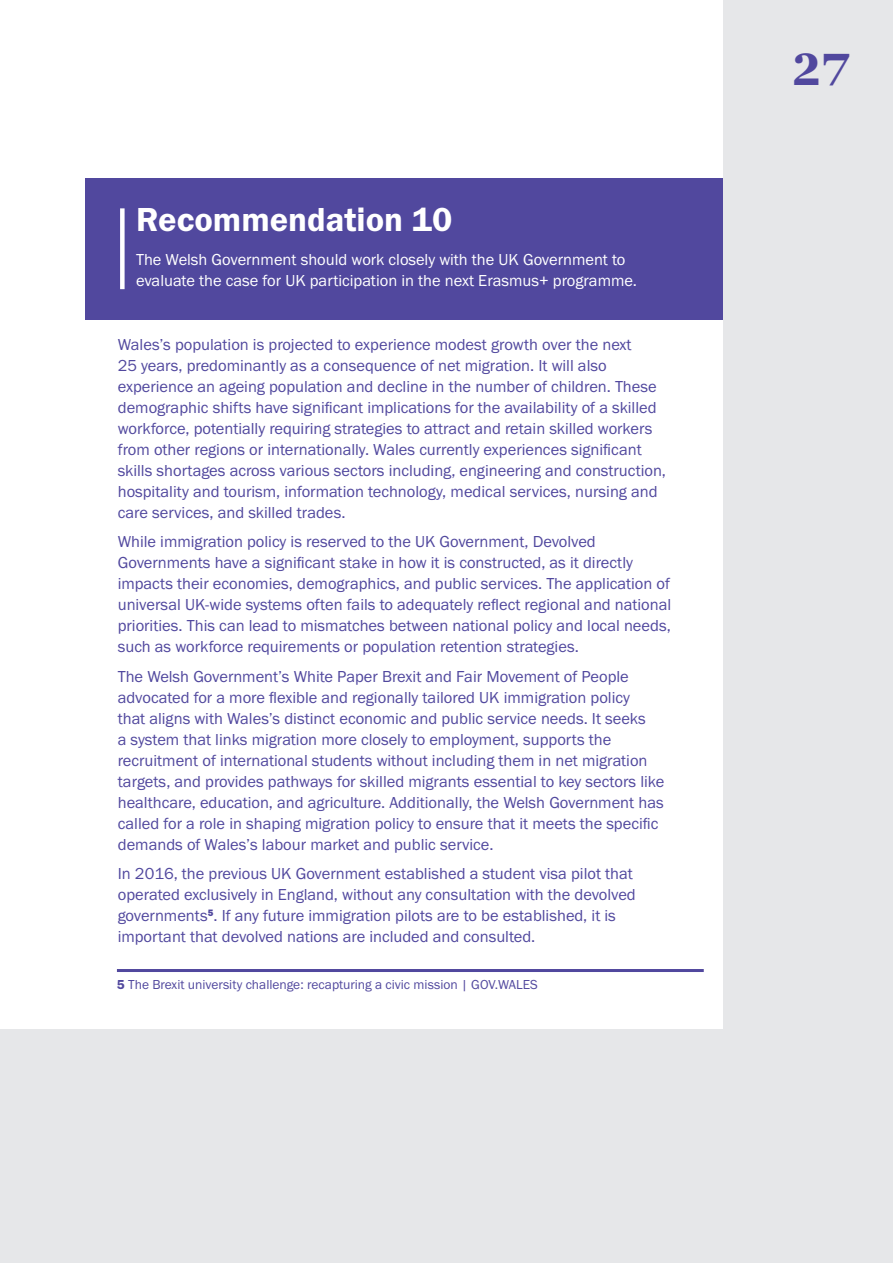
<style>
.page{position:relative;width:893px;height:1263px;background:#e6e7e9}
.page>*{position:absolute;margin:0;border:0;box-sizing:border-box;transform-origin:0 0}
.t1{font:700 45px "Georgia Pro";color:#51489e}
.Recommendation_Text___Purple_copy_2{font:34.5px "Franklin Gothic URW Dem";color:#fff}
.Body_Text___Purple{font:16.5px/21px "Franklin Gothic URW Boo";color:#51489e}
.Recommendation_Text___Purple_copy{font:16.5px/21px "Franklin Gothic URW Boo";color:#fff}
.Paragraph_Style_1{font:13.5px "Franklin Gothic URW Boo";color:#51489e}
.s1{font-family:"Franklin Gothic URW Dem"}
</style>
<div class="page">
<div style="left:0;top:0;width:723px;height:1028px;background:#fff"></div>
<div style="left:85px;top:179px;width:638px;height:141px;background:#51489e"></div>
<div style="left:120px;top:208px;width:5px;height:81px;background:#fff"></div>
<hr style="left:117px;top:969px;width:587px;height:3px;background:#51489e">
<p class="Recommendation_Text___Purple_copy_2" style="left:136px;top:199px;width:318px">Recommendation 10</p>
<p class="Recommendation_Text___Purple_copy" style="left:136px;top:249px;width:502px">The Welsh Government should work closely with the UK Government to evaluate the case for UK participation in the next Erasmus+ programme.</p>
<p class="Body_Text___Purple" style="left:118px;top:333px;width:550px">Wales’s population is projected to experience modest growth over the next<br>25 years, predominantly as a consequence of net migration. It will also experience an ageing population and decline in the number of children. These demographic shifts have significant implications for the availability of a skilled workforce, potentially requiring strategies to attract and retain skilled workers from other regions or internationally. Wales currently experiences significant skills shortages across various sectors including, engineering and construction, hospitality and tourism, information technology, medical services, nursing and care services, and skilled trades.</p>
<p class="Body_Text___Purple" style="left:118px;top:531px;width:555px">While immigration policy is reserved to the UK Government, Devolved Governments have a significant stake in how it is constructed, as it directly impacts their economies, demographics, and public services. The application of universal UK-wide systems often fails to adequately reflect regional and national priorities. This can lead to mismatches between national policy and local needs, such as workforce requirements or population retention strategies.</p>
<p class="Body_Text___Purple" style="left:118px;top:665px;width:548px">The Welsh Government’s White Paper Brexit and Fair Movement of People advocated for a more flexible and regionally tailored UK immigration policy<br>that aligns with Wales’s distinct economic and public service needs. It seeks<br>a system that links migration more closely to employment, supports the recruitment of international students without including them in net migration targets, and provides pathways for skilled migrants essential to key sectors like healthcare, education, and agriculture. Additionally, the Welsh Government has called for a role in shaping migration policy to ensure that it meets the specific demands of Wales’s labour market and public service.</p>
<p class="Body_Text___Purple" style="left:118px;top:863px;width:519px">In 2016, the previous UK Government established a student visa pilot that operated exclusively in England, without any consultation with the devolved governments<sup>5</sup>. If any future immigration pilots are to be established, it is important that devolved nations are included and consulted.</p>
<p class="Paragraph_Style_1" style="left:117px;top:976px;width:422px"><span class="s1">5</span> The Brexit university challenge: recapturing a civic mission | GOV.WALES</p>
<h1 class="t1" style="left:792px;top:44px;width:60px">27</h1>
</div>
